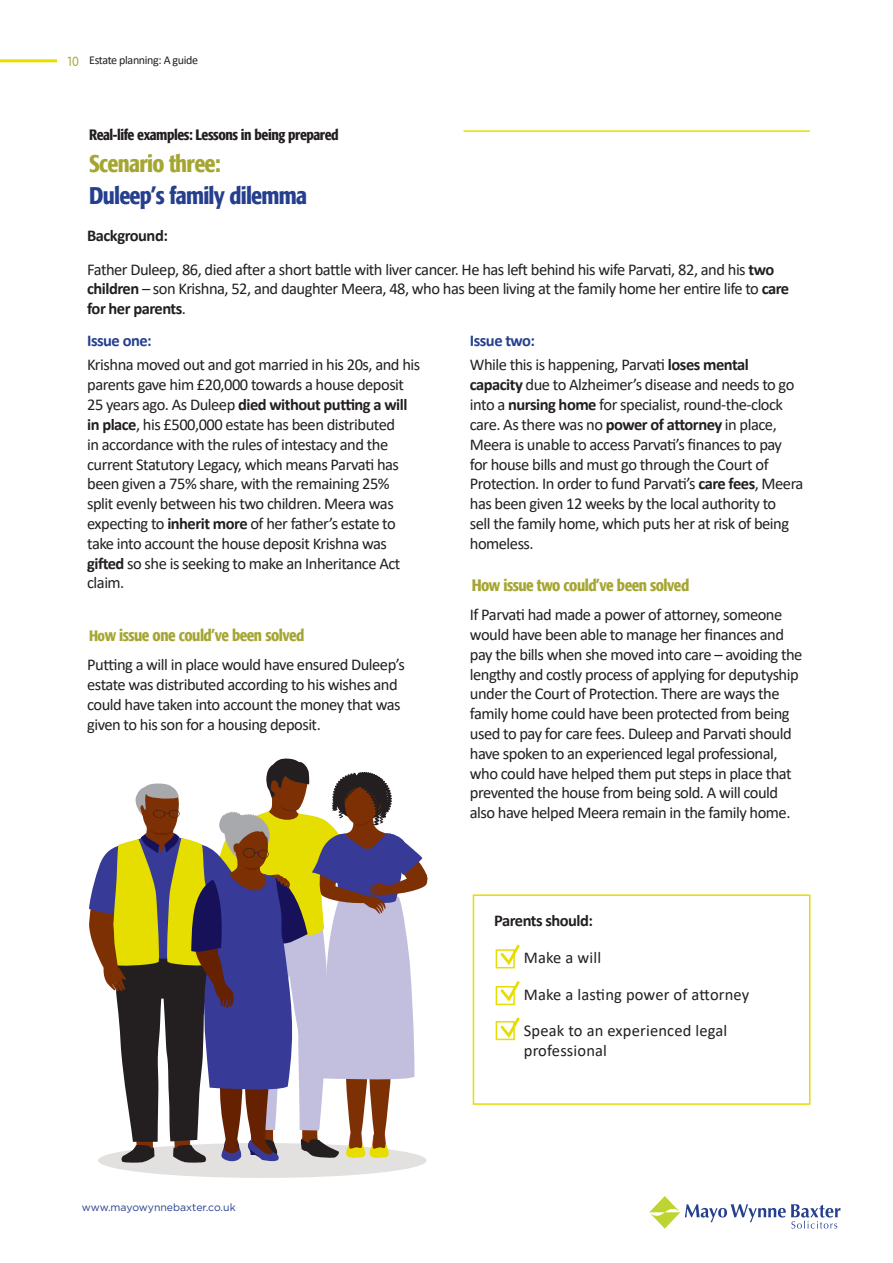
<style>
.page{position:relative;width:893px;height:1263px;background:#fff}
.page>*{position:absolute;margin:0;border:0;box-sizing:border-box;transform-origin:0 0}
.BLACK_HEADER{font:500 condensed 24px "Formata";letter-spacing:-.03em;color:#253f8e}
.BLACK_HEADER-2{font:500 condensed 24px "Formata";letter-spacing:-.03em;color:#a5a632}
.body{font:16.5px/19.8px "Calibri";letter-spacing:-.03em;color:#231f20}
.body-2{font:16.5px/19.8px "Calibri";letter-spacing:.01em;color:#231f20}
.BLACK_HEADER-3{font:500 condensed 16.5px "Formata";letter-spacing:-.03em;color:#a5a632}
.body-3{font:700 16.5px "Calibri";letter-spacing:-.03em;color:#231f20}
.body-4{font:700 16.5px "Calibri";letter-spacing:-.03em;color:#253f8e}
.BLACK_HEADER-4{font:500 condensed 15px "Formata";letter-spacing:-.03em;color:#231f20}
.t1{font:12px "Calibri";letter-spacing:-.03em;color:#231f20}
.t2{font:12px "Comfortaa";color:#a5a632}
.t3{font:10.5px "Gotham Pro";color:#253f8e}
.s1{font-weight:700}
.s2{font-size:15px}
</style>
<div class="page">
<hr style="left:0;top:59px;width:57px;height:3px;background:#e6de00">
<svg style="left:649px;top:1196px;width:191px;height:32px"></svg>
<div style="left:98px;top:1143px;width:329px;height:35px;background:#e3e1df;border-radius:50%"></div>
<svg style="left:89px;top:758px;width:339px;height:405px"></svg>
<hr style="left:463px;top:130px;width:347px;height:2px;background:#e6de00">
<div style="left:496px;top:949px;width:19px;height:19px;border:2px solid #e6de00"></div>
<div style="left:496px;top:1021px;width:19px;height:19px;border:2px solid #e6de00"></div>
<div style="left:496px;top:986px;width:19px;height:19px;border:2px solid #e6de00"></div>
<div style="left:473px;top:894px;width:337px;height:211px;border:2px solid #e6de00"></div>
<svg style="left:501px;top:944px;width:19px;height:21px"></svg>
<svg style="left:501px;top:981px;width:19px;height:21px"></svg>
<svg style="left:501px;top:1017px;width:19px;height:21px"></svg>
<p class="t2" style="left:68px;top:50px;width:13px">10</p>
<p class="t1" style="left:89px;top:52px;width:110px">Estate planning: A guide</p>
<p class="BLACK_HEADER-4" style="left:89px;top:125px;width:251px">Real-life examples: Lessons in being prepared</p>
<p class="BLACK_HEADER-2" style="left:89px;top:149px;width:133px">Scenario three:</p>
<p class="BLACK_HEADER" style="left:89px;top:181px;width:220px">Duleep’s family dilemma</p>
<p class="body-3" style="left:87px;top:223px;width:82px">Background:</p>
<p class="body" style="left:87px;top:259px;width:704px">Father Duleep, 86, died after a short battle with liver cancer. He has left behind his wife Parvati, 82, and his <span class="s1">two children</span> – son Krishna, 52, and daughter Meera, 48, who has been living at the family home her entire life to <span class="s1">care for her parents</span>.</p>
<p class="body-4" style="left:87px;top:328px;width:66px">Issue one:</p>
<p class="body-4" style="left:470px;top:328px;width:67px">Issue two:</p>
<p class="body" style="left:87px;top:355px;width:335px">Krishna moved out and got married in his 20s, and his parents gave him £20,000 towards a house deposit 25 years ago. As Duleep <span class="s1">died without putting a will in place</span>, his £500,000 estate has been distributed<br>in accordance with the rules of intestacy and the current Statutory Legacy, which means Parvati has been given a 75% share, with the remaining 25%<br>split evenly between his two children. Meera was expecting to <span class="s1">inherit more</span> of her father’s estate to take into account the house deposit Krishna was <span class="s1">gifted</span> so she is seeking to make an Inheritance Act claim.</p>
<p class="BLACK_HEADER-3" style="left:89px;top:625px;width:217px"><span class="s2">Ho</span>w issue one could’ve been solved</p>
<p class="body" style="left:87px;top:654px;width:319px">Putting a will in place would have ensured Duleep’s estate was distributed according to his wishes and could have taken into account the money that was given to his son for a housing deposit.</p>
<p class="body" style="left:470px;top:355px;width:335px">While this is happening, Parvati <span class="s1">loses mental capacity</span> due to Alzheimer’s disease and needs to go into a <span class="s1">nursing home</span> for specialist, round-the-clock care. As there was no <span class="s1">power of attorney</span> in place, Meera is unable to access Parvati’s finances to pay for house bills and must go through the Court of Protection. In order to fund Parvati’s <span class="s1">care fees</span>, Meera has been given 12 weeks by the local authority to<br>sell the family home, which puts her at risk of being homeless.</p>
<p class="BLACK_HEADER-3" style="left:472px;top:575px;width:219px">How issue two could’ve been solved</p>
<p class="body" style="left:470px;top:604px;width:334px">If Parvati had made a power of attorney, someone would have been able to manage her finances and pay the bills when she moved into care – avoiding the lengthy and costly process of applying for deputyship under the Court of Protection. There are ways the family home could have been protected from being used to pay for care fees. Duleep and Parvati should have spoken to an experienced legal professional, who could have helped them put steps in place that prevented the house from being sold. A will could also have helped Meera remain in the family home.</p>
<p class="body-3" style="left:494px;top:909px;width:101px">Parents should:</p>
<p class="body-2" style="left:524px;top:947px;width:79px">Make a will</p>
<p class="body-2" style="left:524px;top:984px;width:227px">Make a lasting power of attorney</p>
<p class="body-2" style="left:524px;top:1020px;width:205px">Speak to an experienced legal professional</p>
<p class="t3" style="left:82px;top:1202px;width:155px">www.mayowynnebaxter.co.uk</p>
</div>
